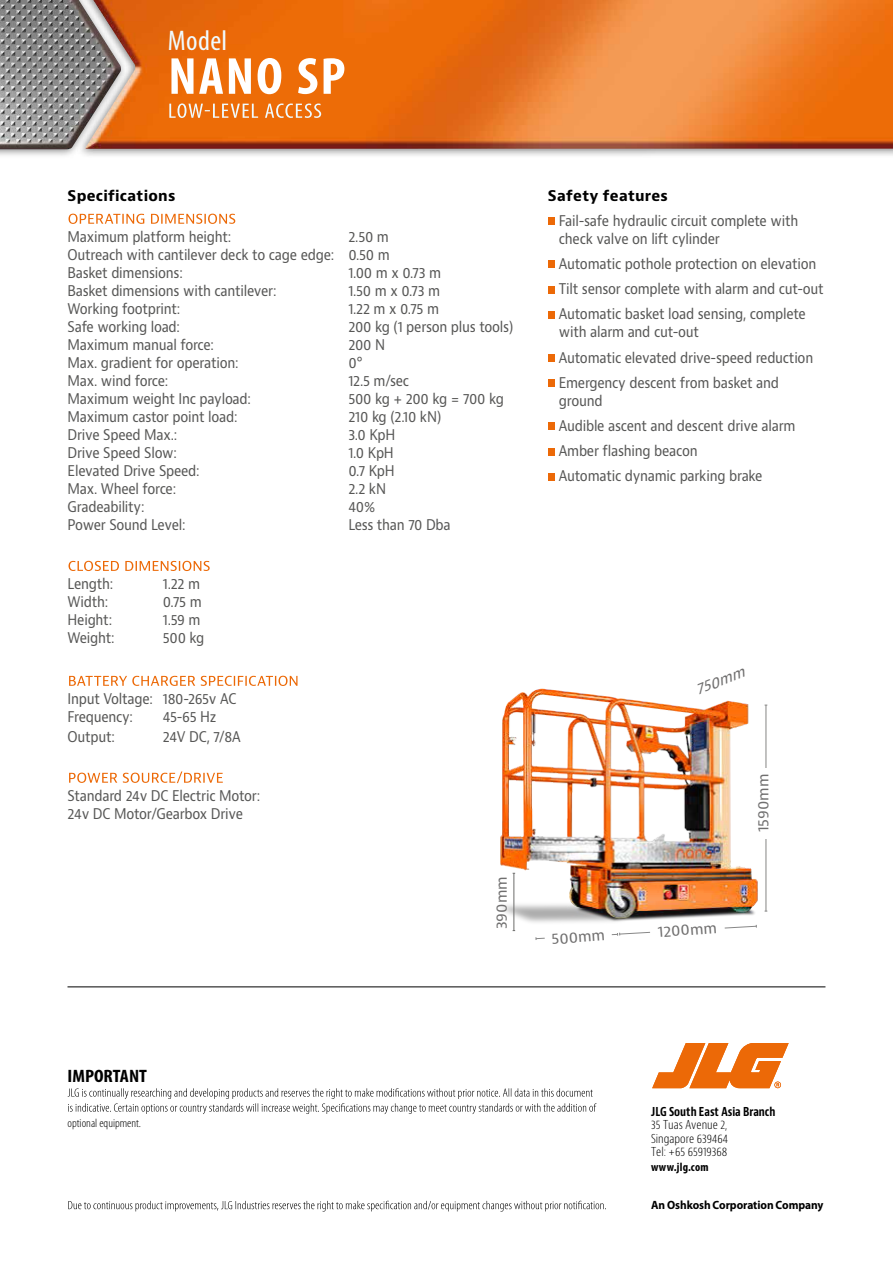
<style>
.page{position:relative;width:893px;height:1263px;background:#fff}
.page>*{position:absolute;margin:0;border:0;box-sizing:border-box;transform-origin:0 0}
.t1{font:700 condensed 52.5px "Myriad Pro";letter-spacing:.035em;color:#fff;scale:1.05 1}
.t2{font:condensed 28.5px "Myriad Pro";letter-spacing:.015em;color:#f0fbff;scale:1.05 1}
.t3{font:700 condensed 18px "Myriad Pro";color:#000;scale:1.1 1}
.t4{font:14.55px "Bernino Sans";color:#706f6f}
.t5{font:italic 14.55px "Bernino Sans";color:#706f6f}
.t6{font:14.4px/25.2px "Bernino Sans";letter-spacing:-.02em;color:#575756;scale:.9 1}
.t7{font:700 14.4px "Bernino Sans";letter-spacing:.015em;color:#000}
.t8{font:300 condensed 12px/13.5px "Bernino Sans";color:#000;text-align:justify}
.t9{font:700 12px "Myriad Pro";letter-spacing:-.005em;color:#000;scale:.95 1}
.t10{font:700 condensed 12px "Bernino Sans";color:#000;scale:.95 1}
.t11{font:300 condensed 12px "Myriad Pro";color:#000;scale:1.07 1}
.t12{font:700 condensed 12px "Myriad Pro";letter-spacing:.015em;color:#000}
</style>
<div class="page">
<svg style="left:128px;top:149px;width:765px;height:7px;background:#d6d6d6"></svg>
<img style="left:128px;top:0;width:765px;height:149px">
<svg style="left:0;top:0;width:128px;height:156px;background:#d7a98c"></svg>
<img style="left:0;top:0;width:121px;height:149px">
<hr style="left:68px;top:986px;width:757px;height:1px;background:#000">
<img style="left:500px;top:688px;width:268px;height:243px">
<hr style="left:766px;top:705px;width:1px;height:206px;background:#858584">
<div style="left:757px;top:768px;width:17px;height:70px;background:#fff"></div>
<svg style="left:535px;top:920px;width:222px;height:20px"></svg>
<hr style="left:514px;top:873px;width:1px;height:57px;background:#6d6d6c">
<svg style="left:68px;top:1201px;width:538px;height:10px"></svg>
<svg style="left:68px;top:1088px;width:529px;height:26px"></svg>
<svg style="left:169px;top:103px;width:152px;height:15px;background:#ed924a"></svg>
<div style="left:548px;top:217px;width:7px;height:8px;background:#ec6907"></div>
<div style="left:548px;top:261px;width:7px;height:7px;background:#ec6907"></div>
<div style="left:548px;top:286px;width:7px;height:7px;background:#ec6907"></div>
<div style="left:548px;top:311px;width:7px;height:8px;background:#ec6907"></div>
<div style="left:548px;top:354px;width:7px;height:8px;background:#ec6907"></div>
<div style="left:548px;top:379px;width:7px;height:8px;background:#ec6907"></div>
<div style="left:548px;top:423px;width:7px;height:7px;background:#ec6907"></div>
<div style="left:548px;top:448px;width:7px;height:7px;background:#ec6907"></div>
<div style="left:548px;top:473px;width:7px;height:8px;background:#ec6907"></div>
<svg style="left:69px;top:214px;width:166px;height:10px"></svg>
<svg style="left:69px;top:561px;width:141px;height:10px"></svg>
<svg style="left:69px;top:676px;width:228px;height:10px"></svg>
<svg style="left:69px;top:771px;width:154px;height:12px"></svg>
<svg style="left:652px;top:1043px;width:137px;height:45px"></svg>
<h2 class="t2" style="left:168px;top:24px;width:58px">Model</h2>
<h1 class="t1" style="left:168px;top:43px;width:170px">NANO SP</h1>
<p class="t7" style="left:68px;top:186px;width:109px">Specifications</p>
<p class="t6" style="left:68px;top:224px;width:183px">Maximum platform height:</p>
<p class="t6" style="left:68px;top:228px;width:359px;line-height:18px;text-align:justify;text-indent:281px">2.50 m Outreach with cantilever deck to cage edge: 0.50 m Basket dimensions:</p>
<p class="t6" style="left:348px;top:260px;width:105px">1.00 m x 0.73 m</p>
<p class="t6" style="left:68px;top:278px;width:234px">Basket dimensions with cantilever:</p>
<p class="t6" style="left:348px;top:278px;width:103px">1.50 m x 0.73 m</p>
<p class="t6" style="left:68px;top:296px;width:127px">Working footprint:</p>
<p class="t6" style="left:348px;top:296px;width:102px">1.22 m x 0.75 m</p>
<p class="t6" style="left:68px;top:314px;width:126px">Safe working load:</p>
<p class="t6" style="left:348px;top:314px;width:185px">200 kg (1 person plus tools)</p>
<p class="t6" style="left:68px;top:332px;width:164px">Maximum manual force:</p>
<p class="t6" style="left:348px;top:332px;width:42px">200 N</p>
<p class="t6" style="left:68px;top:350px;width:191px">Max. gradient for operation:</p>
<p class="t6" style="left:348px;top:350px;width:17px">0°</p>
<p class="t6" style="left:68px;top:368px;width:113px">Max. wind force:</p>
<p class="t6" style="left:348px;top:368px;width:69px">12.5 m/sec</p>
<p class="t6" style="left:68px;top:386px;width:205px">Maximum weight Inc payload:</p>
<p class="t6" style="left:348px;top:386px;width:174px">500 kg + 200 kg = 700 kg</p>
<p class="t6" style="left:68px;top:404px;width:190px">Maximum castor point load:</p>
<p class="t6" style="left:348px;top:404px;width:105px">210 kg (2.10 kN)</p>
<p class="t6" style="left:68px;top:422px;width:123px">Drive Speed Max.:</p>
<p class="t6" style="left:348px;top:422px;width:54px">3.0 KpH</p>
<p class="t6" style="left:68px;top:440px;width:123px">Drive Speed Slow:</p>
<p class="t6" style="left:348px;top:440px;width:52px">1.0 KpH</p>
<p class="t6" style="left:68px;top:458px;width:148px">Elevated Drive Speed:</p>
<p class="t6" style="left:348px;top:458px;width:53px">0.7 KpH</p>
<p class="t6" style="left:68px;top:476px;width:122px">Max. Wheel force:</p>
<p class="t6" style="left:348px;top:476px;width:43px">2.2 kN</p>
<p class="t6" style="left:68px;top:494px;width:87px">Gradeability:</p>
<p class="t6" style="left:348px;top:494px;width:31px">40%</p>
<p class="t6" style="left:68px;top:512px;width:133px">Power Sound Level:</p>
<p class="t6" style="left:348px;top:512px;width:115px">Less than 70 Dba</p>
<p class="t6" style="left:68px;top:571px;width:52px">Length:</p>
<p class="t6" style="left:163px;top:571px;width:43px">1.22 m</p>
<p class="t6" style="left:68px;top:589px;width:47px">Width:</p>
<p class="t6" style="left:163px;top:589px;width:45px">0.75 m</p>
<p class="t6" style="left:68px;top:607px;width:51px">Height:</p>
<p class="t6" style="left:163px;top:607px;width:43px">1.59 m</p>
<p class="t6" style="left:68px;top:625px;width:54px">Weight:</p>
<p class="t6" style="left:163px;top:625px;width:48px">500 kg</p>
<p class="t6" style="left:68px;top:690px;width:189px;line-height:18px">Input Voltage: 180-265v AC<br>Frequency:</p>
<p class="t6" style="left:163px;top:704px;width:61px">45-65 Hz</p>
<p class="t6" style="left:68px;top:724px;width:54px">Output:</p>
<p class="t6" style="left:163px;top:724px;width:88px">24V DC, 7/8A</p>
<p class="t6" style="left:68px;top:787px;width:215px;line-height:18px">Standard 24v DC Electric Motor:<br>24v DC Motor/Gearbox Drive</p>
<p class="t4" style="left:492px;top:929px;width:54px;rotate:-90deg">390mm</p>
<p class="t7" style="left:548px;top:186px;width:122px">Safety features</p>
<p class="t6" style="left:559px;top:212px;width:267px;line-height:18px">Fail-safe hydraulic circuit complete with check valve on lift cylinder</p>
<p class="t6" style="left:559px;top:251px;width:296px">Automatic pothole protection on elevation<br>Tilt sensor complete with alarm and cut-out<br>Automatic basket load sensing, complete</p>
<p class="t6" style="left:559px;top:320px;width:284px">with alarm and cut-out<br>Automatic elevated drive-speed reduction<br>Emergency descent from basket and</p>
<p class="t6" style="left:559px;top:388px;width:264px">ground<br>Audible ascent and descent drive alarm<br>Amber flashing beacon<br>Automatic dynamic parking brake</p>
<p class="t4" style="left:551px;top:929px;width:55px;rotate:-4deg">500mm</p>
<p class="t5" style="left:692px;top:681px;width:53px;rotate:-22deg">750mm</p>
<p class="t4" style="left:754px;top:832px;width:60px;rotate:-90deg">1590mm</p>
<p class="t4" style="left:657px;top:922px;width:61px;rotate:-4deg">1200mm</p>
<p class="t3" style="left:68px;top:1064px;width:74px">IMPORTANT</p>
<p class="t11" style="left:68px;top:1115px;width:70px">optional equipment.</p>
<p class="t10" style="left:651px;top:1104px;width:132px">JLG South East Asia Branch</p>
<p class="t8" style="left:651px;top:1118px;width:79px">35 Tuas Avenue 2, Singapore 639464<br>Tel: +65 65919368</p>
<p class="t12" style="left:651px;top:1159px;width:59px">www.jlg.com</p>
<p class="t9" style="left:651px;top:1197px;width:183px">An Oshkosh Corporation Company</p>
</div>
